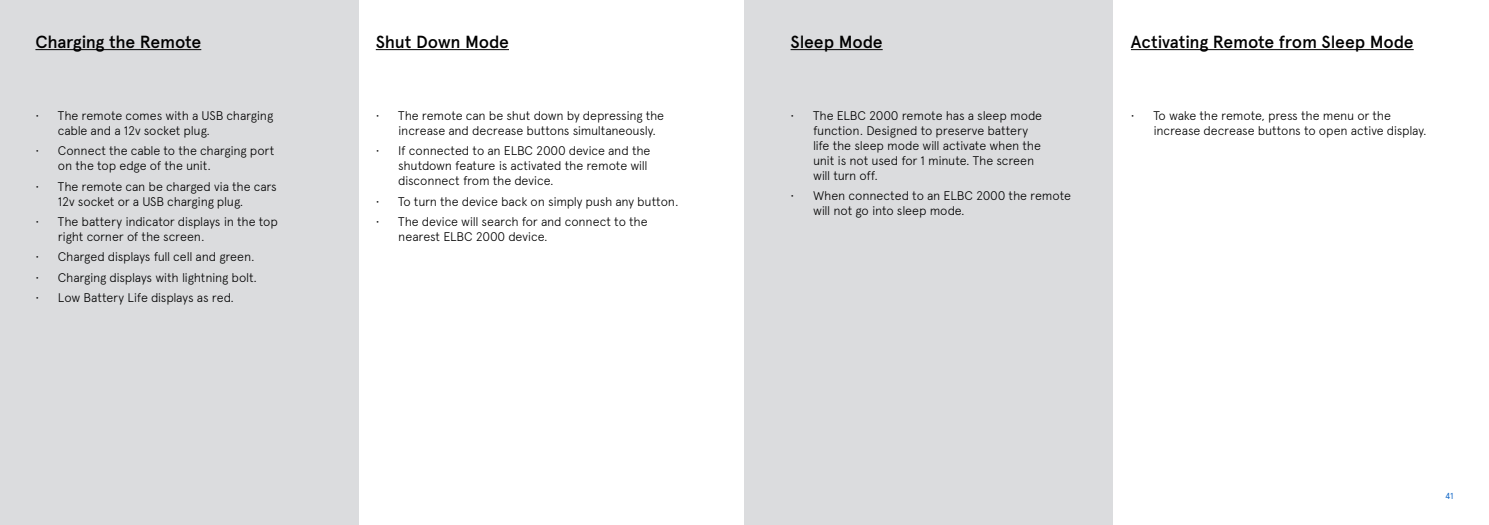
<style>
.page{position:relative;width:1489px;height:525px;background:#fff}
.page>*{position:absolute;margin:0;border:0;box-sizing:border-box;transform-origin:0 0}
.t1{font:500 17.5px "Apercu";letter-spacing:-.015em;color:#000}
.t2{font:300 12.5px/15px "Apercu";letter-spacing:-.015em;color:#000}
.t3{font:8.75px "Apercu";color:#1469c8}
</style>
<div class="page">
<div style="left:0;top:0;width:359px;height:524px;background:#dbdcde"></div>
<div style="left:744px;top:0;width:369px;height:524px;background:#dbdcde"></div>
<hr style="left:35px;top:49px;width:166px;height:1px;background:#000">
<hr style="left:376px;top:49px;width:133px;height:1px;background:#000">
<hr style="left:790px;top:49px;width:92px;height:1px;background:#000">
<hr style="left:1130px;top:49px;width:283px;height:1px;background:#000">
<h1 class="t1" style="left:35px;top:31px;width:167px">Charging the Remote</h1>
<h1 class="t1" style="left:376px;top:31px;width:135px">Shut Down Mode</h1>
<h1 class="t1" style="left:790px;top:31px;width:94px">Sleep Mode</h1>
<h1 class="t1" style="left:1130px;top:31px;width:284px">Activating Remote from Sleep Mode</h1>
<p class="t2" style="left:58px;top:108px;width:217px;text-indent:-22px">• The remote comes with a USB charging cable and a 12v socket plug.</p>
<p class="t2" style="left:58px;top:143px;width:218px;text-indent:-22px">• Connect the cable to the charging port on the top edge of the unit.</p>
<p class="t2" style="left:58px;top:179px;width:220px;text-indent:-22px">• The remote can be charged via the cars<br>12v socket or a USB charging plug.</p>
<p class="t2" style="left:58px;top:214px;width:221px;text-indent:-22px">• The battery indicator displays in the top right corner of the screen.</p>
<p class="t2" style="left:35px;top:249px;width:221px">• Charged displays full cell and green.</p>
<p class="t2" style="left:35px;top:269px;width:223px">• Charging displays with lightning bolt.</p>
<p class="t2" style="left:35px;top:290px;width:200px">• Low Battery Life displays as red.</p>
<p class="t2" style="left:398px;top:108px;width:267px;text-indent:-22px">• The remote can be shut down by depressing the increase and decrease buttons simultaneously.</p>
<p class="t2" style="left:398px;top:143px;width:254px;text-indent:-22px">• If connected to an ELBC 2000 device and the shutdown feature is activated the remote will disconnect from the device.</p>
<p class="t2" style="left:376px;top:193px;width:304px">• To turn the device back on simply push any button.</p>
<p class="t2" style="left:398px;top:214px;width:251px;text-indent:-22px">• The device will search for and connect to the nearest ELBC 2000 device.</p>
<p class="t2" style="left:813px;top:108px;width:230px;text-indent:-22px">• The ELBC 2000 remote has a sleep mode function. Designed to preserve battery life the sleep mode will activate when the unit is not used for 1 minute. The screen will turn off.</p>
<p class="t2" style="left:813px;top:188px;width:259px;text-indent:-22px">• When connected to an ELBC 2000 the remote will not go into sleep mode.</p>
<p class="t2" style="left:1153px;top:108px;width:275px;text-indent:-22px">• To wake the remote, press the menu or the increase decrease buttons to open active display.</p>
<p class="t3" style="left:1444px;top:490px;width:10px">41</p>
</div>
